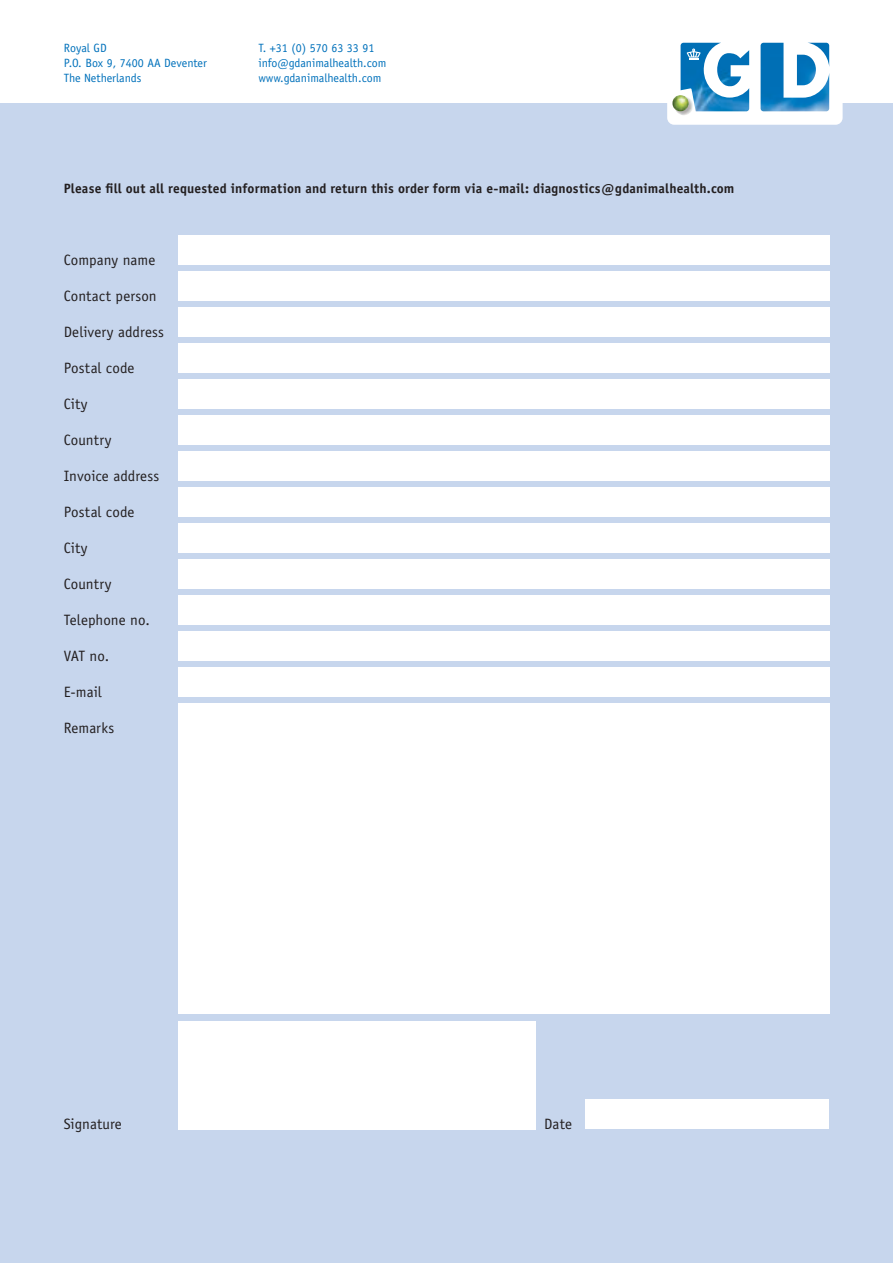
<style>
.page{position:relative;width:893px;height:1263px;background:#fff}
.page>*{position:absolute;margin:0;border:0;box-sizing:border-box;transform-origin:0 0}
.t1{font:15px "Officina Sans";letter-spacing:.005em;color:#231f20}
.t2{font:700 13.5px "Officina Sans";letter-spacing:.01em;color:#231f20}
.t3{font:12px/15px "Officina Sans";color:#0071bb}
</style>
<div class="page">
<div style="left:0;top:103px;width:893px;height:1160px;background:#c7d6ed"></div>
<div style="left:667px;top:29px;width:176px;height:96px;background:#fff;border-radius:7px"></div>
<img style="left:681px;top:43px;width:148px;height:68px">
<img style="left:676px;top:96px;width:17px;height:19px">
<img style="left:672px;top:95px;width:17px;height:16px;border-radius:8px">
<svg style="left:687px;top:49px;width:14px;height:10px"></svg>
<hr style="left:892px;top:138px;width:1px;height:74px;background:#fff">
<div style="left:178px;top:415px;width:651px;height:30px;background:#fff"></div>
<div style="left:178px;top:631px;width:651px;height:30px;background:#fff"></div>
<div style="left:178px;top:703px;width:651px;height:311px;background:#fff"></div>
<div style="left:586px;top:1099px;width:243px;height:30px;background:#fff"></div>
<div style="left:178px;top:379px;width:651px;height:30px;background:#fff"></div>
<div style="left:178px;top:595px;width:651px;height:30px;background:#fff"></div>
<div style="left:178px;top:667px;width:651px;height:30px;background:#fff"></div>
<div style="left:178px;top:343px;width:651px;height:30px;background:#fff"></div>
<div style="left:178px;top:559px;width:651px;height:30px;background:#fff"></div>
<div style="left:178px;top:307px;width:651px;height:30px;background:#fff"></div>
<div style="left:178px;top:523px;width:651px;height:30px;background:#fff"></div>
<div style="left:178px;top:271px;width:651px;height:30px;background:#fff"></div>
<div style="left:178px;top:487px;width:651px;height:30px;background:#fff"></div>
<div style="left:178px;top:235px;width:651px;height:30px;background:#fff"></div>
<div style="left:178px;top:451px;width:651px;height:30px;background:#fff"></div>
<div style="left:178px;top:1021px;width:358px;height:108px;background:#fff"></div>
<p class="t3" style="left:64px;top:40px;width:145px">Royal GD<br>P.O. Box 9, 7400 AA Deventer<br>The Netherlands</p>
<p class="t3" style="left:258px;top:40px;width:130px">T. +31 (0) 570 63 33 91 info@gdanimalhealth.com www.gdanimalhealth.com</p>
<p class="t2" style="left:64px;top:180px;width:672px">Please fill out all requested information and return this order form via e-mail: diagnostics@gdanimalhealth.com</p>
<p class="t1" style="left:64px;top:251px;width:93px">Company name</p>
<p class="t1" style="left:64px;top:287px;width:94px">Contact person</p>
<p class="t1" style="left:64px;top:323px;width:102px">Delivery address</p>
<p class="t1" style="left:64px;top:359px;width:72px">Postal code</p>
<p class="t1" style="left:64px;top:395px;width:25px">City</p>
<p class="t1" style="left:64px;top:431px;width:49px">Country</p>
<p class="t1" style="left:64px;top:467px;width:97px">Invoice address</p>
<p class="t1" style="left:64px;top:503px;width:72px">Postal code</p>
<p class="t1" style="left:64px;top:539px;width:25px">City</p>
<p class="t1" style="left:64px;top:575px;width:49px">Country</p>
<p class="t1" style="left:64px;top:611px;width:88px">Telephone no.</p>
<p class="t1" style="left:64px;top:647px;width:47px">VAT no.</p>
<p class="t1" style="left:64px;top:683px;width:40px">E-mail</p>
<p class="t1" style="left:64px;top:719px;width:52px">Remarks</p>
<p class="t1" style="left:64px;top:1115px;width:60px">Signature</p>
<p class="t1" style="left:544px;top:1115px;width:29px">Date</p>
</div>
